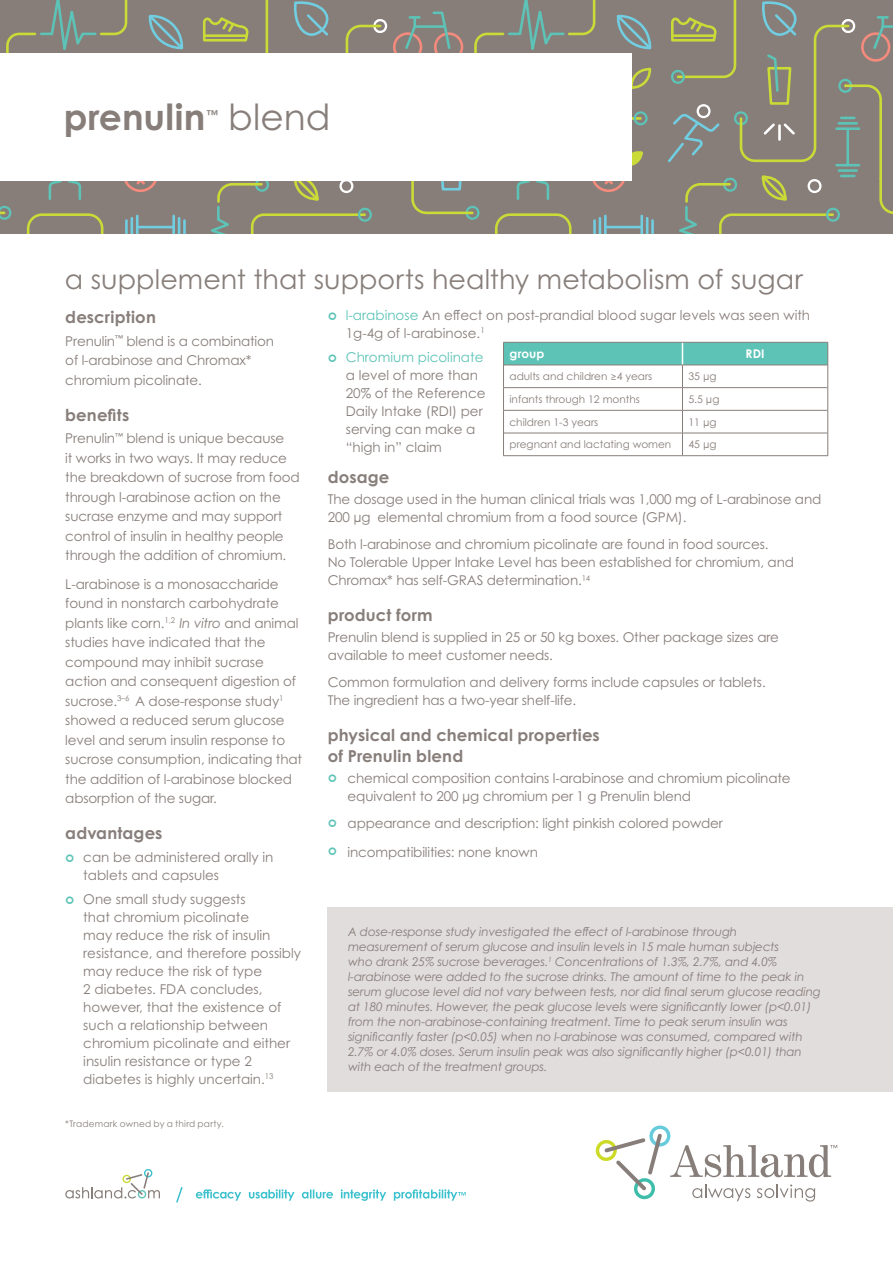
<style>
.page{position:relative;width:893px;height:1263px;background:#fff}
.page>*{position:absolute;margin:0;border:0;box-sizing:border-box;transform-origin:0 0}
.ASH_Title_Block_mm{font:700 36px "Century Gothic Pro";letter-spacing:.01em;color:#877e7a}
.ASH_Title_Block_mm-2{font:36px "Century Gothic Pro";color:#877e7a}
.ASH_Marketing_LeadIn{font:27px "Century Gothic Pro";color:#877e7a}
.ASH_Head_mm{font:700 16.5px/21px "Century Gothic Pro";letter-spacing:.01em;color:#877e7a}
.ASH_Body_Copy_9_13{font:13.5px/19.5px "Century Gothic Pro";letter-spacing:-.01em;color:#877e7a}
.ASH_Bullet_mm{font:13.5px/18px "Century Gothic Pro";color:#877e7a}
.ASH_Head_mm-2{font:13.5px/19.5px "Century Gothic Pro";letter-spacing:-.01em;color:#877e7a}
.ASH_Title_Block_mm-3{font:700 12.3px "Century Gothic Pro";color:#877e7a}
.ASH_Body_Copy_9_13-2{font:italic 12px/15px "Century Gothic Pro";letter-spacing:-.01em;color:#877e7a}
.ASH_Table_Header_Rev{font:700 12px "Century Gothic Pro";letter-spacing:.01em;color:#fff}
.ASH_Table_Body_mm{font:10.5px "Century Gothic Pro";color:#877e7a}
.ASH_Legal_Tab_mm{font:9px "Century Gothic Pro";letter-spacing:.02em;color:#877e7a}
.s1{font-style:italic}
.s2{color:#5cc3b6}
</style>
<div class="page">
<svg style="left:0;top:0;width:893px;height:234px;background:#89867b"></svg>
<svg style="left:596px;top:1125px;width:241px;height:76px"></svg>
<svg style="left:65px;top:1169px;width:95px;height:29px"></svg>
<svg style="left:196px;top:1189px;width:270px;height:12px"></svg>
<svg style="left:176px;top:1187px;width:7px;height:16px"></svg>
<div style="left:0;top:53px;width:631px;height:128px;background:#fff"></div>
<hr style="left:503px;top:455px;width:179px;height:1px;background:#877e7a">
<svg style="left:503px;top:342px;width:325px;height:113px"></svg>
<hr style="left:682px;top:455px;width:146px;height:1px;background:#877e7a">
<div style="left:328px;top:907px;width:565px;height:184px;background:#e2dddd"></div>
<p class="ASH_Title_Block_mm" style="left:64px;top:95px;width:143px">prenulin</p>
<p class="ASH_Title_Block_mm-3" style="left:206px;top:107px;width:14px">™</p>
<p class="ASH_Title_Block_mm-2" style="left:228px;top:95px;width:104px">blend</p>
<p class="ASH_Marketing_LeadIn" style="left:65px;top:263px;width:740px">a supplement that supports healthy metabolism of sugar</p>
<p class="ASH_Head_mm" style="left:65px;top:307px;width:92px">description</p>
<p class="ASH_Head_mm-2" style="left:65px;top:331px;width:210px">Prenulin<sup>™</sup> blend is a combination of l-arabinose and Chromax* chromium picolinate.</p>
<p class="ASH_Head_mm" style="left:65px;top:404px;width:66px">benefits</p>
<p class="ASH_Body_Copy_9_13" style="left:65px;top:428px;width:236px">Prenulin<sup>™</sup> blend is unique because<br>it works in two ways. It may reduce the breakdown of sucrose from food through l-arabinose action on the sucrase enzyme and may support control of insulin in healthy people through the addition of chromium.</p>
<p class="ASH_Body_Copy_9_13" style="left:65px;top:574px;width:238px">L-arabinose is a monosaccharide found in nonstarch carbohydrate plants like corn.<sup>1,2</sup> <span class="s1">In vitro</span> and animal studies have indicated that the compound may inhibit sucrase action and consequent digestion of sucrose.<sup>3–6</sup> A dose-response study<sup>1 </sup>showed a reduced serum glucose level and serum insulin response to sucrose consumption, indicating that the addition of l-arabinose blocked absorption of the sugar.</p>
<p class="ASH_Head_mm" style="left:65px;top:822px;width:99px">advantages</p>
<p class="ASH_Bullet_mm" style="left:83px;top:847px;width:192px">can be administered orally in tablets and capsules</p>
<p class="ASH_Bullet_mm" style="left:83px;top:889px;width:219px">One small study suggests<br>that chromium picolinate<br>may reduce the risk of insulin resistance, and therefore possibly may reduce the risk of type<br>2 diabetes. FDA concludes, however, that the existence of such a relationship between chromium picolinate and either insulin resistance or type 2 diabetes is highly uncertain.<sup>13</sup></p>
<p class="ASH_Bullet_mm" style="left:346px;top:306px;width:466px"><span class="s2">l-arabinose</span> An effect on post-prandial blood sugar levels was seen with<br>1g-4g of l-arabinose.<sup>1</sup></p>
<p class="ASH_Bullet_mm" style="left:346px;top:348px;width:141px"><span class="s2">Chromium picolinate </span>a level of more than<br>20% of the Reference<br>Daily Intake (RDI) per serving can make a “high in” claim</p>
<p class="ASH_Head_mm" style="left:328px;top:466px;width:63px">dosage</p>
<p class="ASH_Body_Copy_9_13" style="left:328px;top:490px;width:495px;line-height:18px">The dosage used in the human clinical trials was 1,000 mg of L-arabinose and<br>200 μg elemental chromium from a food source (GPM).</p>
<p class="ASH_Body_Copy_9_13" style="left:328px;top:535px;width:468px;line-height:18px">Both l-arabinose and chromium picolinate are found in food sources.<br>No Tolerable Upper Intake Level has been established for chromium, and<br>Chromax* has self-GRAS determination.<sup>14</sup></p>
<p class="ASH_Head_mm" style="left:328px;top:604px;width:106px">product form</p>
<p class="ASH_Body_Copy_9_13" style="left:328px;top:628px;width:453px;line-height:18px">Prenulin blend is supplied in 25 or 50 kg boxes. Other package sizes are available to meet customer needs.</p>
<p class="ASH_Body_Copy_9_13" style="left:328px;top:673px;width:439px;line-height:18px">Common formulation and delivery forms include capsules or tablets.<br>The ingredient has a two-year shelf-life.</p>
<p class="ASH_Head_mm" style="left:328px;top:724px;width:274px">physical and chemical properties of Prenulin blend</p>
<p class="ASH_Body_Copy_9_13" style="left:348px;top:769px;width:445px;line-height:18px">chemical composition contains l-arabinose and chromium picolinate equivalent to 200 μg chromium per 1 g Prenulin blend</p>
<p class="ASH_Body_Copy_9_13" style="left:348px;top:813px;width:377px">appearance and description: light pinkish colored powder</p>
<p class="ASH_Body_Copy_9_13" style="left:348px;top:842px;width:192px">incompatibilities: none known</p>
<p class="ASH_Table_Header_Rev" style="left:509px;top:346px;width:37px">group</p>
<p class="ASH_Table_Header_Rev" style="left:746px;top:346px;width:21px">RDI</p>
<p class="ASH_Table_Body_mm" style="left:509px;top:370px;width:144px">adults and children ≥4 years</p>
<p class="ASH_Table_Body_mm" style="left:688px;top:370px;width:29px">35 μg</p>
<p class="ASH_Table_Body_mm" style="left:509px;top:393px;width:132px">infants through 12 months</p>
<p class="ASH_Table_Body_mm" style="left:688px;top:393px;width:32px">5.5 μg</p>
<p class="ASH_Table_Body_mm" style="left:509px;top:415px;width:90px">children 1-3 years</p>
<p class="ASH_Table_Body_mm" style="left:688px;top:415px;width:29px">11 μg</p>
<p class="ASH_Table_Body_mm" style="left:509px;top:438px;width:163px">pregnant and lactating women</p>
<p class="ASH_Table_Body_mm" style="left:688px;top:438px;width:29px">45 μg</p>
<p class="ASH_Body_Copy_9_13-2" style="left:348px;top:924px;width:474px">A dose-response study investigated the effect of l-arabinose through<br>measurement of serum glucose and insulin levels in 15 male human subjects<br>who drank 25% sucrose beverages.<sup>1</sup> Concentrations of 1.3%, 2.7%, and 4.0% l-arabinose were added to the sucrose drinks. The amount of time to the peak in serum glucose level did not vary between tests, nor did final serum glucose reading at 180 minutes. However, the peak glucose levels were significantly lower (p&lt;0.01) from the non-arabinose-containing treatment. Time to peak serum insulin was significantly faster (p&lt;0.05) when no l-arabinose was consumed, compared with 2.7% or 4.0% doses. Serum insulin peak was also significantly higher (p&lt;0.01) than with each of the treatment groups.</p>
<p class="ASH_Legal_Tab_mm" style="left:65px;top:1119px;width:160px">*Trademark owned by a third party.</p>
</div>
